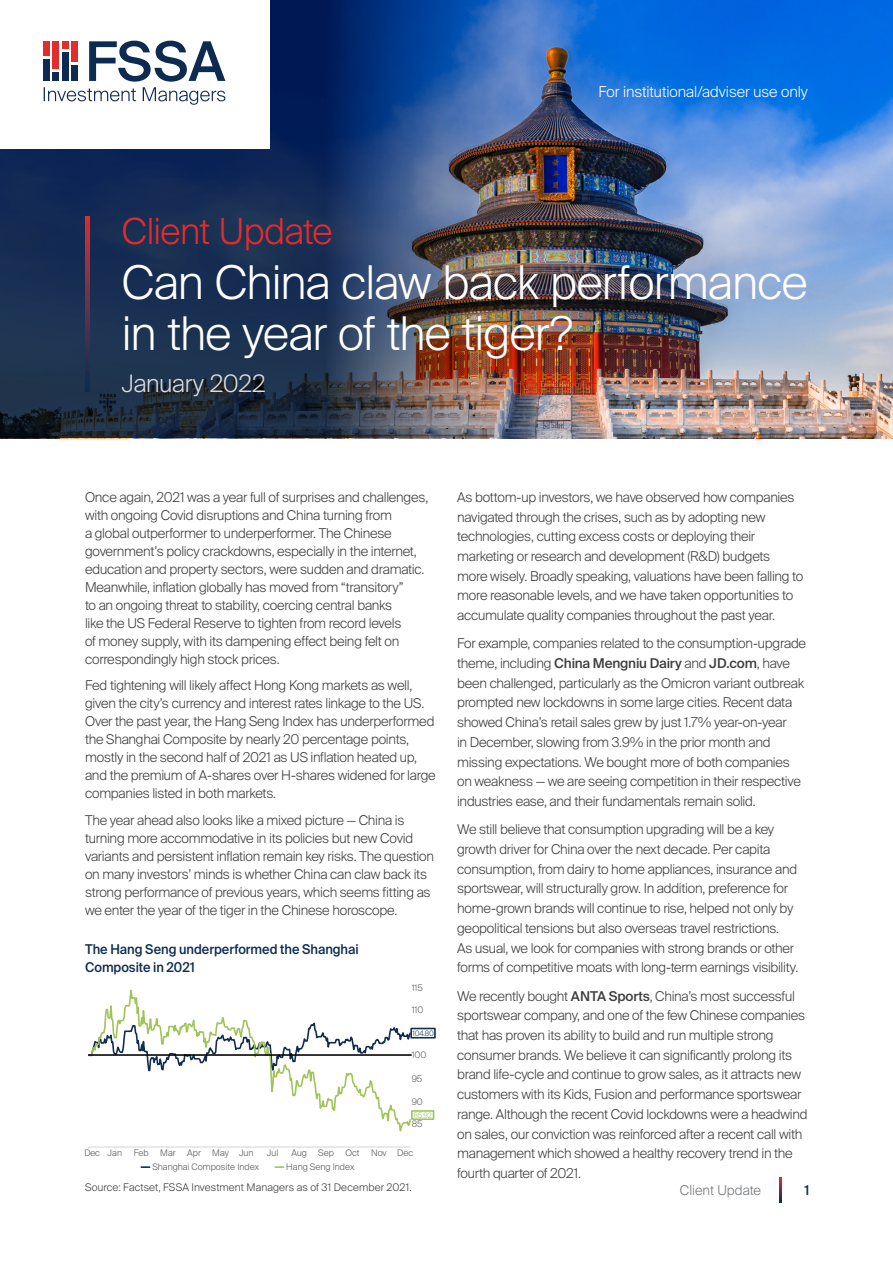
<style>
.page{position:relative;width:893px;height:1263px;background:#fff}
.page>*{position:absolute;margin:0;border:0;box-sizing:border-box;transform-origin:0 0}
.t1{font:300 46.5px/51px "Suisse Intl";letter-spacing:-.015em;color:#fff}
.t2{font:300 36px "Suisse Intl";letter-spacing:-.015em;color:#e32c2c}
.t3{font:300 24px "Suisse Intl";letter-spacing:-.01em;color:#dcdddf}
.Body_Copy{font:300 15px "Suisse Intl";color:#fff}
.Body_Copy-2{font:300 13.5px/19.6px "Suisse Intl";letter-spacing:-.015em;color:#3e3e3f}
.Body_Copy-3{font:500 13.5px/18px "Suisse Intl";color:#0d2b51;scale:.95 1}
.t4{font:300 13.5px "Suisse Intl";color:#76787b}
.Body_Copy-4{font:500 13.5px "Suisse Intl";color:#0d2b51}
.Body_Copy-5{font:300 10.5px "Suisse Intl";letter-spacing:.01em;color:#3e3e3f}
.t5{font:300 9px "Suisse Intl";color:#595959}
.t6{font:300 7.5px "Suisse Intl";color:#112d51;scale:.95 1}
.t7{font:300 7.5px "Suisse Intl";color:#a0c459}
.s1{font-weight:500}
</style>
<div class="page">
<svg style="left:779px;top:1177px;width:2px;height:25px"></svg>
<img style="left:648px;top:0;width:245px;height:438px">
<img style="left:0;top:0;width:648px;height:438px">
<svg style="left:85px;top:216px;width:5px;height:176px"></svg>
<div style="left:0;top:0;width:269px;height:148px;background:#fff"></div>
<svg style="left:44px;top:41px;width:181px;height:64px"></svg>
<hr style="left:89px;top:1146px;width:321px;height:1px;background:#d9d9d8">
<svg style="left:89px;top:989px;width:323px;height:143px"></svg>
<svg style="left:141px;top:1166px;width:9px;height:2px"></svg>
<svg style="left:275px;top:1166px;width:9px;height:2px"></svg>
<hr style="left:88px;top:1054px;width:324px;height:2px;background:#050504">
<div style="left:411px;top:1110px;width:23px;height:10px;border:2px solid #a0c459"></div>
<div style="left:410px;top:1028px;width:26px;height:10px;border:2px solid #112d51"></div>
<p class="Body_Copy" style="left:598px;top:83px;width:211px">For institutional/adviser use only</p>
<p class="t2" style="left:122px;top:210px;width:212px">Client Update</p>
<p class="t1" style="left:122px;top:257px;width:687px">Can China claw back performance in the year of the tiger?</p>
<p class="t3" style="left:122px;top:369px;width:145px">January 2022</p>
<p class="Body_Copy-2" style="left:85px;top:488px;width:345px;line-height:18px">Once again, 2021 was a year full of surprises and challenges, with ongoing Covid disruptions and China turning from<br>a global outperformer to underperformer. The Chinese government’s policy crackdowns, especially in the internet, education and property sectors, were sudden and dramatic.<br>Meanwhile, inflation globally has moved from “transitory”<br>to an ongoing threat to stability, coercing central banks<br>like the US Federal Reserve to tighten from record levels<br>of money supply, with its dampening effect being felt on correspondingly high stock prices.</p>
<p class="Body_Copy-2" style="left:85px;top:677px;width:352px;line-height:18px">Fed tightening will likely affect Hong Kong markets as well, given the city’s currency and interest rates linkage to the US.<br>Over the past year, the Hang Seng Index has underperformed the Shanghai Composite by nearly 20 percentage points, mostly in the second half of 2021 as US inflation heated up, and the premium of A-shares over H-shares widened for large companies listed in both markets.</p>
<p class="Body_Copy-2" style="left:85px;top:811px;width:350px;line-height:18px">The year ahead also looks like a mixed picture — China is turning more accommodative in its policies but new Covid variants and persistent inflation remain key risks. The question on many investors’ minds is whether China can claw back its strong performance of previous years, which seems fitting as we enter the year of the tiger in the Chinese horoscope.</p>
<p class="Body_Copy-3" style="left:85px;top:941px;width:289px">The Hang Seng underperformed the Shanghai<br>Composite in 2021</p>
<p class="t5" style="left:412px;top:982px;width:13px">115</p>
<p class="t5" style="left:412px;top:1005px;width:13px">110</p>
<p class="t6" style="left:413px;top:1029px;width:24px">104.80</p>
<p class="t5" style="left:412px;top:1050px;width:16px">100</p>
<p class="t5" style="left:412px;top:1073px;width:12px">95</p>
<p class="t5" style="left:412px;top:1097px;width:13px">90</p>
<p class="t7" style="left:413px;top:1111px;width:20px">85.92</p>
<p class="t5" style="left:412px;top:1119px;width:12px">85</p>
<p class="t5" style="left:84px;top:1148px;width:39px">Dec Jan</p>
<p class="t5" style="left:134px;top:1148px;width:16px">Feb</p>
<p class="t5" style="left:160px;top:1148px;width:17px">Mar</p>
<p class="t5" style="left:187px;top:1148px;width:15px">Apr</p>
<p class="t5" style="left:212px;top:1148px;width:43px">May Jun</p>
<p class="t5" style="left:267px;top:1148px;width:13px">Jul</p>
<p class="t5" style="left:291px;top:1148px;width:44px">Aug Sep</p>
<p class="t5" style="left:345px;top:1148px;width:16px">Oct</p>
<p class="t5" style="left:371px;top:1148px;width:44px">Nov Dec</p>
<p class="t5" style="left:152px;top:1162px;width:108px">Shanghai Composite Index</p>
<p class="t5" style="left:286px;top:1162px;width:70px">Hang Seng Index</p>
<p class="Body_Copy-5" style="left:85px;top:1181px;width:328px">Source: Factset, FSSA Investment Managers as of 31 December 2021.</p>
<p class="Body_Copy-2" style="left:457px;top:487px;width:348px">As bottom-up investors, we have observed how companies navigated through the crises, such as by adopting new technologies, cutting excess costs or deploying their marketing or research and development (R&amp;D) budgets more wisely. Broadly speaking, valuations have been falling to more reasonable levels, and we have taken opportunities to accumulate quality companies throughout the past year.</p>
<p class="Body_Copy-2" style="left:457px;top:634px;width:350px">For example, companies related to the consumption-upgrade theme, including <span class="s1">China Mengniu Dairy</span> and <span class="s1">JD.com</span>, have been challenged, particularly as the Omicron variant outbreak prompted new lockdowns in some large cities. Recent data showed China’s retail sales grew by just 1.7% year-on-year<br>in December, slowing from 3.9% in the prior month and missing expectations. We bought more of both companies on weakness — we are seeing competition in their respective industries ease, and their fundamentals remain solid.</p>
<p class="Body_Copy-2" style="left:457px;top:820px;width:343px">We still believe that consumption upgrading will be a key growth driver for China over the next decade. Per capita consumption, from dairy to home appliances, insurance and sportswear, will structurally grow. In addition, preference for home-grown brands will continue to rise, helped not only by geopolitical tensions but also overseas travel restrictions.<br>As usual, we look for companies with strong brands or other forms of competitive moats with long-term earnings visibility.</p>
<p class="Body_Copy-2" style="left:457px;top:986px;width:352px">We recently bought <span class="s1">ANTA Sports</span>, China’s most successful sportswear company, and one of the few Chinese companies that has proven its ability to build and run multiple strong consumer brands. We believe it can significantly prolong its brand life-cycle and continue to grow sales, as it attracts new customers with its Kids, Fusion and performance sportswear range. Although the recent Covid lockdowns were a headwind on sales, our conviction was reinforced after a recent call with management which showed a healthy recovery trend in the fourth quarter of 2021.</p>
<p class="t4" style="left:680px;top:1182px;width:83px">Client Update</p>
<p class="Body_Copy-4" style="left:804px;top:1182px;width:6px">1</p>
</div>
